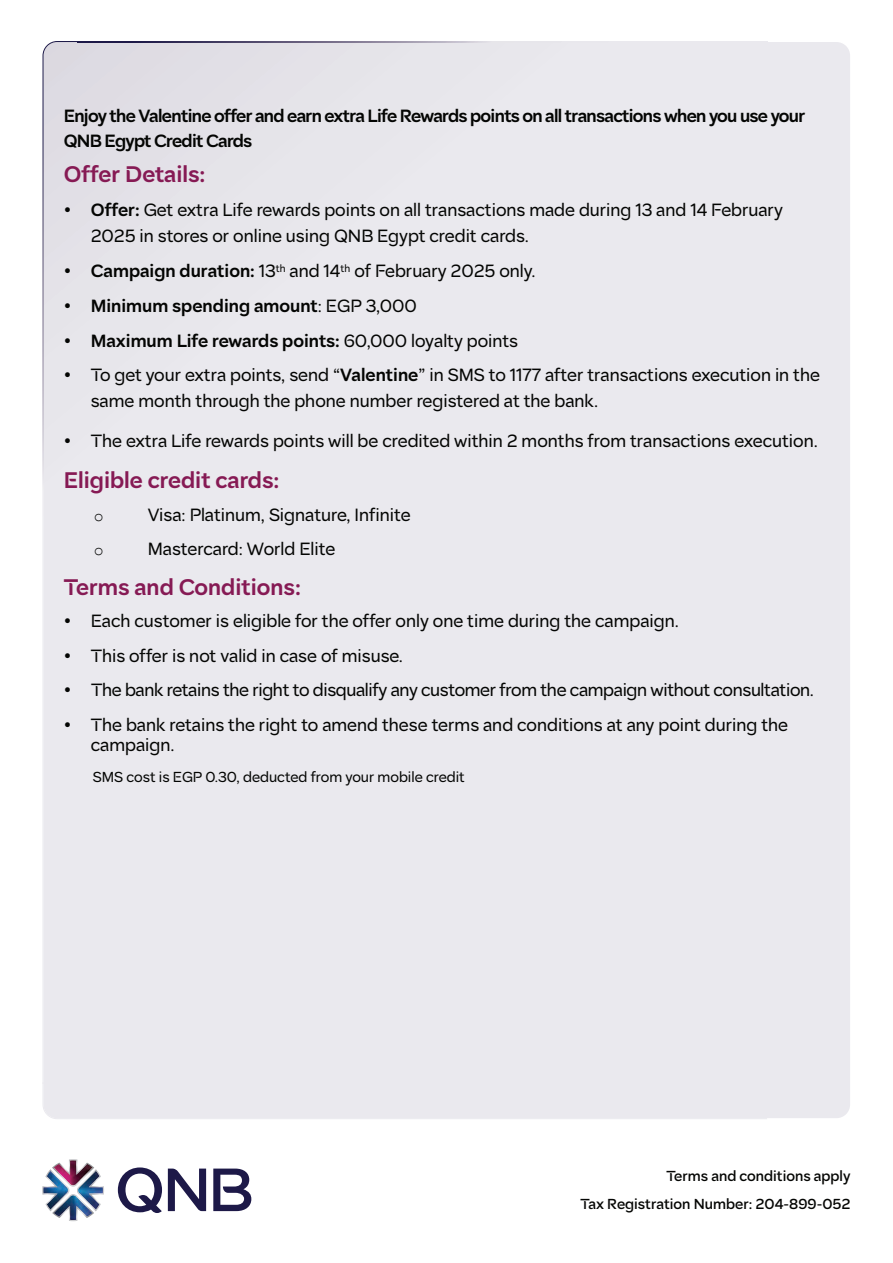
<style>
.page{position:relative;width:893px;height:1263px;background:#fff}
.page>*{position:absolute;margin:0;border:0;box-sizing:border-box;transform-origin:0 0}
.t1{font:600 21px "QNB Sans EN";color:#861a54}
.t2{font:16.5px/34.8px "QNB Sans EN";color:#040503}
.t3{font:600 16.5px/25.2px "QNB Sans EN";letter-spacing:-.04em;color:#040503}
.t4{font:600 16.5px "QNB Sans EN";color:#040503}
.t5{font:16.5px "QNB Sans EN";letter-spacing:-.02em;color:#040503}
.t6{font:16.5px "Symbol";color:#040503}
.t7{font:16.5px "Courier New";color:#040503}
.t8{font:500 13.5px/27.8px "QNB Sans EN";color:#040503;text-align:right}
.t9{font:13.5px "QNB Sans EN";color:#040503}
.t10{font:9.6px "QNB Sans EN";color:#040503}
.s1{font-weight:600}
.s2{font-weight:400}
</style>
<div class="page">
<div style="left:79px;top:41px;width:771px;height:1077px;background:#eae9ee"></div>
<div style="left:43px;top:1082px;width:724px;height:37px;background:#eae9ee"></div>
<img style="left:43px;top:41px;width:36px;height:1043px">
<img style="left:78px;top:41px;width:689px;height:1px">
<svg style="left:118px;top:1167px;width:133px;height:46px"></svg>
<svg style="left:42px;top:1159px;width:62px;height:62px"></svg>
<img style="left:43px;top:1160px;width:60px;height:60px">
<p class="t3" style="left:64px;top:102px;width:743px">Enjoy the Valentine offer and earn extra Life Rewards points on all transactions when you use your<br>QNB Egypt Credit Cards</p>
<p class="t1" style="left:64px;top:155px;width:143px">Offer Details:</p>
<p class="t2" style="left:91px;top:191px;width:694px"><span class="s1">Offer:</span> Get extra Life rewards points on all transactions made during 13 and 14 February</p>
<p class="t6" style="left:64px;top:203px;width:9px">•</p>
<p class="t6" style="left:64px;top:263px;width:9px">•</p>
<p class="t2" style="left:354px;top:217px;width:183px;text-indent:-264px">2025 in stores or online using QNB Egypt credit cards. of February 2025 only.</p>
<p class="t4" style="left:91px;top:256px;width:186px">Campaign duration: <span class="s2">13</span></p>
<p class="t2" style="left:290px;top:252px;width:53px">and 14</p>
<p class="t10" style="left:276px;top:259px;width:11px">th</p>
<p class="t10" style="left:341px;top:259px;width:11px">th</p>
<p class="t6" style="left:64px;top:298px;width:9px">•</p>
<p class="t4" style="left:91px;top:291px;width:328px">Minimum spending amount<span class="s2">: EGP 3,000</span></p>
<p class="t6" style="left:64px;top:333px;width:9px">•</p>
<p class="t4" style="left:91px;top:326px;width:429px">Maximum Life rewards points: <span class="s2">60,000 loyalty points</span></p>
<p class="t6" style="left:64px;top:368px;width:9px">•</p>
<p class="t2" style="left:91px;top:356px;width:731px">To get your extra points, send “<span class="s1">Valentine</span>” in SMS to 1177 after transactions execution in the</p>
<p class="t2" style="left:91px;top:382px;width:509px">same month through the phone number registered at the bank.</p>
<p class="t2" style="left:91px;top:422px;width:728px">The extra Life rewards points will be credited within 2 months from transactions execution.</p>
<p class="t6" style="left:64px;top:434px;width:9px">•</p>
<p class="t1" style="left:64px;top:461px;width:217px">Eligible credit cards:</p>
<p class="t7" style="left:94px;top:506px;width:11px">o</p>
<p class="t7" style="left:94px;top:540px;width:11px">o</p>
<p class="t2" style="left:148px;top:496px;width:264px">Visa: Platinum, Signature, Infinite</p>
<p class="t2" style="left:148px;top:530px;width:189px">Mastercard: World Elite</p>
<p class="t1" style="left:64px;top:568px;width:239px">Terms and Conditions:</p>
<p class="t2" style="left:91px;top:601px;width:590px">Each customer is eligible for the offer only one time during the campaign.</p>
<p class="t6" style="left:64px;top:613px;width:9px">•</p>
<p class="t6" style="left:64px;top:648px;width:9px">•</p>
<p class="t2" style="left:91px;top:636px;width:314px">This offer is not valid in case of misuse.</p>
<p class="t6" style="left:64px;top:683px;width:9px">•</p>
<p class="t5" style="left:91px;top:675px;width:724px">The bank retains the right to disqualify any customer from the campaign without consultation.</p>
<p class="t6" style="left:64px;top:717px;width:9px">•</p>
<p class="t2" style="left:91px;top:706px;width:699px">The bank retains the right to amend these terms and conditions at any point during the</p>
<p class="t2" style="left:91px;top:725px;width:85px">campaign.</p>
<p class="t9" style="left:93px;top:765px;width:373px">SMS cost is EGP 0.30, deducted from your mobile credit</p>
<p class="t8" style="left:580px;top:1161px;width:271px">Terms and conditions apply<br>Tax Registration Number: 204-899-052</p>
</div>
